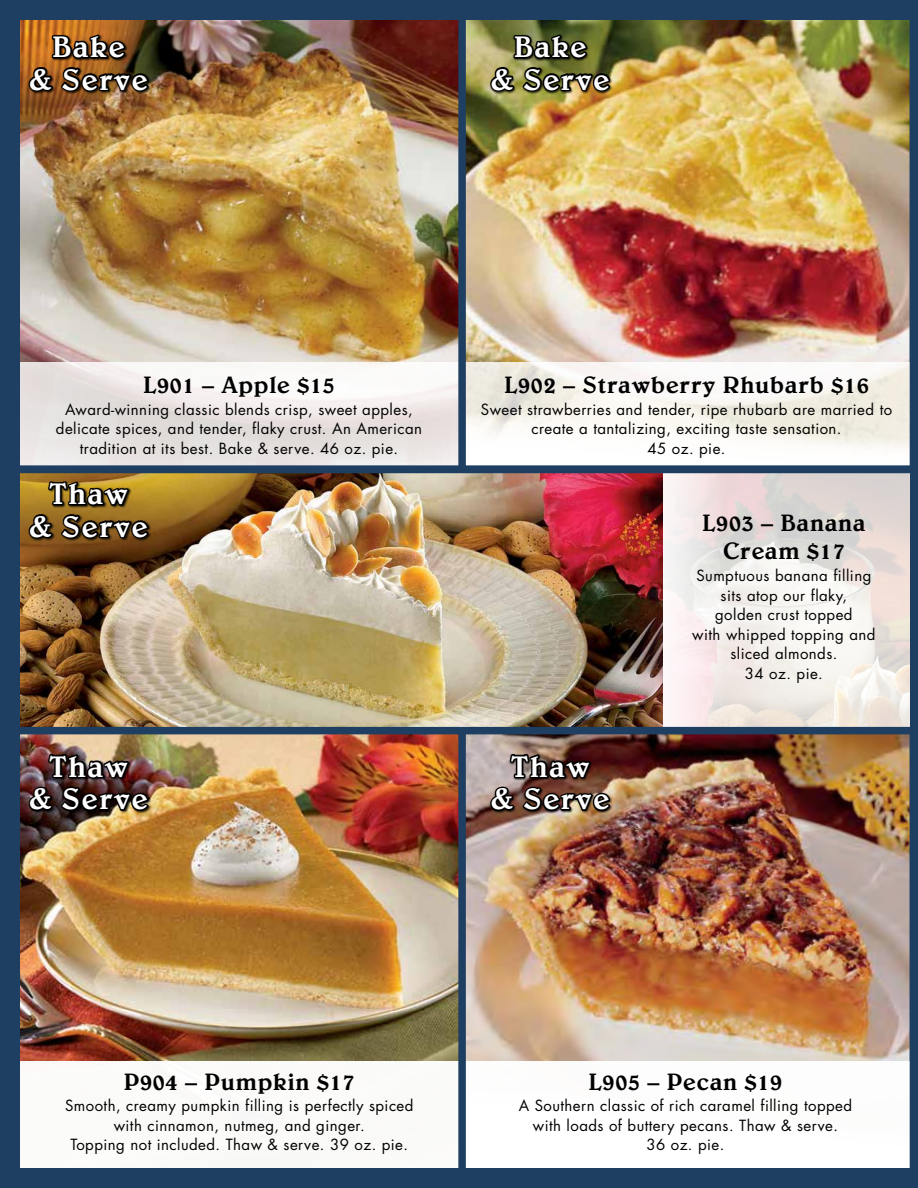
<style>
.page{position:relative;width:918px;height:1188px;background:#1e3f61}
.page>*{position:absolute;margin:0;border:0;box-sizing:border-box;transform-origin:0 0}
.t1{font:500 30px/32.4px "Belwe";letter-spacing:.05em;color:#fff;text-align:center}
.t2{font:500 24px/28.8px "Belwe";letter-spacing:.03em;color:#000;text-align:center}
.t3{font:15px/19.5px "Futura";letter-spacing:.03em;color:#000;text-align:center}
</style>
<div class="page">
<img style="left:20px;top:20px;width:438px;height:342px">
<img style="left:466px;top:20px;width:444px;height:342px">
<img style="left:20px;top:734px;width:438px;height:327px">
<img style="left:466px;top:734px;width:444px;height:327px">
<svg style="left:20px;top:362px;width:890px;height:104px;background:#f0edeb"></svg>
<div style="left:20px;top:1061px;width:898px;height:107px;background:#fff"></div>
<div style="left:910px;top:12px;width:8px;height:1176px;background:#1e3f61"></div>
<div style="left:458px;top:10px;width:8px;height:1174px;background:#1e3f61"></div>
<img style="left:489px;top:32px;width:124px;height:61px">
<img style="left:27px;top:752px;width:124px;height:61px">
<img style="left:489px;top:752px;width:124px;height:61px">
<svg style="left:27px;top:32px;width:124px;height:61px;background:#593713"></svg>
<img style="left:20px;top:473px;width:597px;height:254px">
<img style="left:617px;top:473px;width:46px;height:254px">
<svg style="left:663px;top:473px;width:247px;height:254px;background:#ede7e4"></svg>
<div style="left:28px;top:481px;width:123px;height:61px;background:#000;opacity:.85"></div>
<svg style="left:27px;top:479px;width:124px;height:61px;background:#644b16"></svg>
<h1 class="t1" style="left:29px;top:31px;width:120px">Bake<br>&amp; Serve</h1>
<h1 class="t1" style="left:491px;top:31px;width:120px">Bake<br>&amp; Serve</h1>
<h2 class="t2" style="left:143px;top:371px;width:193px">L901 – Apple $15</h2>
<p class="t3" style="left:56px;top:399px;width:368px">Award-winning classic blends crisp, sweet apples, delicate spices, and tender, flaky crust. An American tradition at its best. Bake &amp; serve. 46 oz. pie.</p>
<h1 class="t1" style="left:29px;top:478px;width:120px">Thaw<br>&amp; Serve</h1>
<h2 class="t2" style="left:504px;top:371px;width:366px">L902 – Strawberry Rhubarb $16</h2>
<p class="t3" style="left:481px;top:399px;width:413px">Sweet strawberries and tender, ripe rhubarb are married to create a tantalizing, exciting taste sensation.<br>45 oz. pie.</p>
<h2 class="t2" style="left:702px;top:508px;width:165px">L903 – Banana<br>Cream $17</h2>
<p class="t3" style="left:692px;top:566px;width:185px">Sumptuous banana filling sits atop our flaky,<br>golden crust topped<br>with whipped topping and sliced almonds.<br>34 oz. pie.</p>
<h1 class="t1" style="left:29px;top:751px;width:120px">Thaw<br>&amp; Serve</h1>
<h1 class="t1" style="left:491px;top:751px;width:120px">Thaw<br>&amp; Serve</h1>
<h2 class="t2" style="left:124px;top:1067px;width:232px">P904 – Pumpkin $17</h2>
<p class="t3" style="left:65px;top:1096px;width:350px">Smooth, creamy pumpkin filling is perfectly spiced with cinnamon, nutmeg, and ginger.<br>Topping not included. Thaw &amp; serve. 39 oz. pie.</p>
<h2 class="t2" style="left:589px;top:1067px;width:195px">L905 – Pecan $19</h2>
<p class="t3" style="left:519px;top:1096px;width:335px">A Southern classic of rich caramel filling topped with loads of buttery pecans. Thaw &amp; serve.<br>36 oz. pie.</p>
</div>
